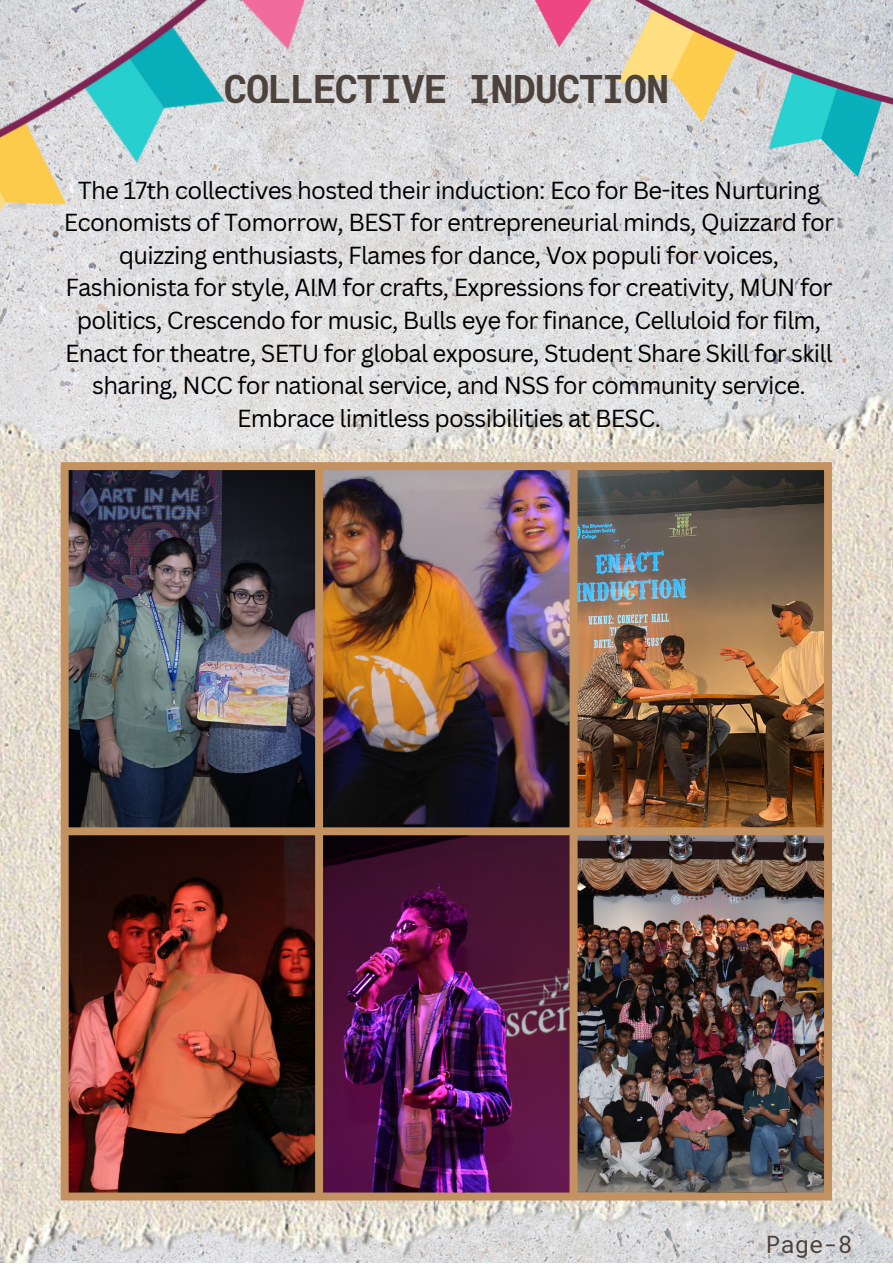
<style>
.page{position:relative;width:893px;height:1264px;background:#fff}
.page>*{position:absolute;margin:0;border:0;box-sizing:border-box;transform-origin:0 0}
.t1{font:700 39px "Roboto Mono";letter-spacing:-.03em;color:#4d433c}
.t2{font:24px/32.5px "Canva Sans";letter-spacing:-.03em;color:#000;text-align:center}
.t3{font:24px "Roboto Mono";color:#4d433c}
</style>
<div class="page">
<img style="left:444px;top:0;width:448px;height:312px">
<img style="left:0;top:312px;width:892px;height:137px">
<img style="left:0;top:449px;width:892px;height:813px">
<img style="left:482px;top:0;width:410px;height:216px">
<img style="left:0;top:0;width:444px;height:400px">
<img style="left:61px;top:462px;width:770px;height:738px">
<p class="t1" style="left:224px;top:62px;width:447px">COLLECTIVE INDUCTION</p>
<p class="t2" style="left:64px;top:173px;width:771px">The 17th collectives hosted their induction: Eco for Be-ites Nurturing Economists of Tomorrow, BEST for entrepreneurial minds, Quizzard for quizzing enthusiasts, Flames for dance, Vox populi for voices, Fashionista for style, AIM for crafts, Expressions for creativity, MUN for politics, Crescendo for music, Bulls eye for finance, Celluloid for film, Enact for theatre, SETU for global exposure, Student Share Skill for skill sharing, NCC for national service, and NSS for community service.<br>Embrace limitless possibilities at BESC.</p>
<p class="t3" style="left:765px;top:1227px;width:88px">Page-8</p>
</div>
